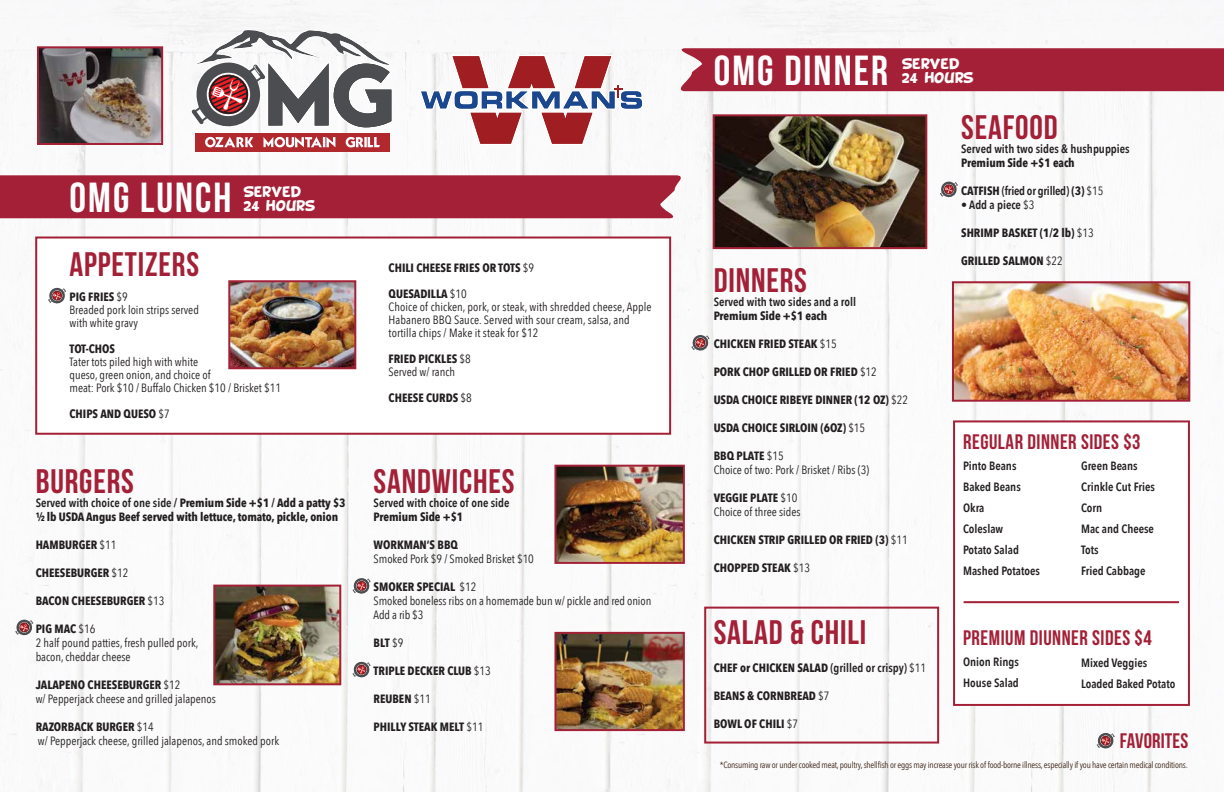
<style>
.page{position:relative;width:1224px;height:792px;background:#fff}
.page>*{position:absolute;margin:0;border:0;box-sizing:border-box;transform-origin:0 0}
.t1{font:42px "Bebas Neue";letter-spacing:.05em;color:#fff}
.t2{font:34px "Bebas Neue";letter-spacing:.025em;color:#a32036}
.t3{font:21px "Bebas Neue";letter-spacing:.025em;color:#a32036}
.t4{font:12px/14px "Avenir Next Condensed";color:#231f20}
.t5{font:700 12px/14px "Avenir Next Condensed";color:#231f20}
.t6{font:600 12px/21px "Avenir Next Condensed";color:#231f20}
.t7{font:600 12px "Avenir Next Condensed";letter-spacing:-.02em;color:#231f20}
.t8{font:12px/14px "BD Cartoon Shout";letter-spacing:.025em;color:#fff}
.t9{font:9px "Avenir Next Condensed";letter-spacing:-.02em;color:#3c2414}
.s1{font-weight:700}
.s2{font-weight:400}
.s3{font-weight:600}
</style>
<div class="page">
<img style="left:612px;top:0;width:589px;height:792px">
<img style="left:0;top:0;width:612px;height:792px">
<div style="left:35px;top:237px;width:636px;height:198px;background:#fff;border:2px solid #a32036"></div>
<svg style="left:0;top:174px;width:688px;height:45px;background:#a82f43"></svg>
<img style="left:955px;top:284px;width:232px;height:115px">
<div style="left:952px;top:281px;width:238px;height:121px;border:2px solid #a32036"></div>
<svg style="left:672px;top:47px;width:552px;height:45px;background:#a93145"></svg>
<div style="left:953px;top:420px;width:237px;height:286px;background:#fff;border:2px solid #a32036"></div>
<img style="left:40px;top:49px;width:120px;height:93px">
<div style="left:37px;top:46px;width:126px;height:99px;border:2px solid #a32036"></div>
<div style="left:704px;top:607px;width:235px;height:137px;border:2px solid #a32036"></div>
<div style="left:195px;top:133px;width:195px;height:19px;background:#b1292d"></div>
<svg style="left:191px;top:29px;width:201px;height:102px"></svg>
<svg style="left:205px;top:137px;width:48px;height:11px"></svg>
<svg style="left:263px;top:137px;width:72px;height:10px"></svg>
<svg style="left:346px;top:137px;width:34px;height:11px"></svg>
<svg style="left:419px;top:55px;width:224px;height:90px"></svg>
<svg style="left:1096px;top:732px;width:19px;height:18px"></svg>
<svg style="left:15px;top:619px;width:19px;height:17px"></svg>
<svg style="left:352px;top:578px;width:19px;height:17px"></svg>
<svg style="left:352px;top:661px;width:19px;height:18px"></svg>
<svg style="left:48px;top:287px;width:18px;height:17px"></svg>
<svg style="left:691px;top:334px;width:19px;height:18px"></svg>
<svg style="left:940px;top:181px;width:18px;height:17px"></svg>
<hr style="left:964px;top:601px;width:215px;height:2px;background:#a32036">
<img style="left:716px;top:117px;width:208px;height:129px">
<div style="left:713px;top:114px;width:214px;height:135px;border:2px solid #a32036"></div>
<img style="left:216px;top:588px;width:122px;height:94px">
<div style="left:213px;top:585px;width:128px;height:100px;border:2px solid #a32036"></div>
<img style="left:231px;top:283px;width:122px;height:83px">
<div style="left:228px;top:280px;width:128px;height:89px;border:2px solid #a32036"></div>
<img style="left:557px;top:635px;width:125px;height:93px">
<div style="left:554px;top:632px;width:131px;height:99px;border:2px solid #a32036"></div>
<img style="left:557px;top:468px;width:125px;height:93px">
<div style="left:554px;top:465px;width:131px;height:99px;border:2px solid #a32036"></div>
<h1 class="t1" style="left:69px;top:175px;width:164px">OMG LUNCH</h1>
<p class="t8" style="left:244px;top:185px;width:73px">SERVED<br>24 HOURS</p>
<h2 class="t2" style="left:69px;top:245px;width:131px">APPETIZERS</h2>
<p class="t4" style="left:69px;top:290px;width:131px;line-height:13px"><span class="s1">PIG FRIES</span> $9<br>Breaded pork loin strips served with white gravy</p>
<p class="t5" style="left:69px;top:342px;width:47px">TOT-CHOS</p>
<p class="t4" style="left:69px;top:355px;width:213px;line-height:13px">Tater tots piled high with white<br>queso, green onion, and choice of<br>meat: Pork $10 / Buffalo Chicken $10 / Brisket $11</p>
<p class="t5" style="left:69px;top:407px;width:102px">CHIPS AND QUESO <span class="s2">$7</span></p>
<h2 class="t2" style="left:36px;top:462px;width:100px">BURGERS</h2>
<p class="t5" style="left:36px;top:495px;width:311px"><span class="s3">Served with choice of one side</span> / Premium Side +$1 / Add a patty $3 ½ lb USDA Angus Beef served with lettuce, tomato, pickle, onion</p>
<p class="t5" style="left:36px;top:537px;width:82px">HAMBURGER <span class="s2">$11</span></p>
<p class="t5" style="left:36px;top:565px;width:94px">CHEESEBURGER <span class="s2">$12</span></p>
<p class="t5" style="left:36px;top:593px;width:130px">BACON CHEESEBURGER <span class="s2">$13</span></p>
<p class="t4" style="left:36px;top:621px;width:164px"><span class="s1">PIG MAC</span> $16<br>2 half pound patties, fresh pulled pork, bacon, cheddar cheese</p>
<p class="t4" style="left:36px;top:677px;width:182px"><span class="s1">JALAPENO CHEESEBURGER</span> $12<br>w/ Pepperjack cheese and grilled jalapenos</p>
<p class="t4" style="left:36px;top:719px;width:245px"><span class="s1">RAZORBACK BURGER</span> $14<br>w/ Pepperjack cheese, grilled jalapenos, and smoked pork</p>
<p class="t5" style="left:389px;top:255px;width:147px;line-height:26px">CHILI CHEESE FRIES OR TOTS <span class="s2">$9<br></span>QUESADILLA <span class="s2">$10</span></p>
<p class="t4" style="left:389px;top:300px;width:264px;line-height:13px">Choice of chicken, pork, or steak, with shredded cheese, Apple<br>Habanero BBQ Sauce. Served with sour cream, salsa, and tortilla chips / Make it steak for $12</p>
<p class="t4" style="left:389px;top:352px;width:84px;line-height:13px"><span class="s1">FRIED PICKLES</span> $8<br>Served w/ ranch</p>
<p class="t5" style="left:389px;top:391px;width:85px">CHEESE CURDS <span class="s2">$8</span></p>
<h2 class="t2" style="left:374px;top:462px;width:143px">SANDWICHES</h2>
<p class="t6" style="left:374px;top:492px;width:137px">Served with choice of one side</p>
<p class="t5" style="left:374px;top:509px;width:91px">Premium Side +$1</p>
<p class="t5" style="left:374px;top:537px;width:86px">WORKMAN’S BBQ</p>
<p class="t4" style="left:374px;top:551px;width:162px">Smoked Pork $9 / Smoked Brisket $10</p>
<p class="t4" style="left:374px;top:579px;width:279px"><span class="s1">SMOKER SPECIAL</span> $12<br>Smoked boneless ribs on a homemade bun w/ pickle and red onion<br>Add a rib $3</p>
<p class="t5" style="left:374px;top:635px;width:31px">BLT <span class="s2">$9</span></p>
<p class="t5" style="left:374px;top:663px;width:119px">TRIPLE DECKER CLUB <span class="s2">$13</span></p>
<p class="t5" style="left:374px;top:691px;width:59px">REUBEN <span class="s2">$11</span></p>
<p class="t5" style="left:374px;top:719px;width:111px">PHILLY STEAK MELT <span class="s2">$11</span></p>
<h1 class="t1" style="left:714px;top:47px;width:176px">OMG DINNER</h1>
<p class="t8" style="left:902px;top:57px;width:73px">SERVED<br>24 HOURS</p>
<h2 class="t2" style="left:714px;top:261px;width:95px">DINNERS</h2>
<p class="t6" style="left:714px;top:291px;width:144px">Served with two sides and a roll</p>
<p class="t5" style="left:714px;top:309px;width:115px">Premium Side +$1 each</p>
<p class="t5" style="left:714px;top:337px;width:125px">CHICKEN FRIED STEAK <span class="s2">$15</span></p>
<p class="t5" style="left:714px;top:365px;width:165px">PORK CHOP GRILLED OR FRIED <span class="s2">$12</span></p>
<p class="t5" style="left:714px;top:393px;width:196px">USDA CHOICE RIBEYE DINNER (12 OZ) <span class="s2">$22</span></p>
<p class="t5" style="left:714px;top:421px;width:153px">USDA CHOICE SIRLOIN (6OZ) <span class="s2">$15</span></p>
<p class="t4" style="left:714px;top:448px;width:157px"><span class="s1">BBQ PLATE</span> $15<br>Choice of two: Pork / Brisket / Ribs (3)</p>
<p class="t4" style="left:714px;top:490px;width:88px"><span class="s1">VEGGIE PLATE</span> $10<br>Choice of three sides</p>
<p class="t5" style="left:714px;top:533px;width:195px">CHICKEN STRIP GRILLED OR FRIED (3) <span class="s2">$11</span></p>
<p class="t5" style="left:714px;top:561px;width:98px">CHOPPED STEAK <span class="s2">$13</span></p>
<h2 class="t2" style="left:714px;top:613px;width:154px">SALAD &amp; CHILI</h2>
<p class="t5" style="left:714px;top:661px;width:214px">CHEF or CHICKEN SALAD <span class="s3">(grilled or crispy)</span> <span class="s2">$11</span></p>
<p class="t5" style="left:714px;top:689px;width:117px">BEANS &amp; CORNBREAD <span class="s2">$7</span></p>
<p class="t5" style="left:714px;top:716px;width:86px">BOWL OF CHILI <span class="s2">$7</span></p>
<h2 class="t2" style="left:961px;top:109px;width:98px">SEAFOOD</h2>
<p class="t6" style="left:961px;top:138px;width:170px">Served with two sides &amp; hushpuppies</p>
<p class="t5" style="left:961px;top:156px;width:115px">Premium Side +$1 each</p>
<p class="t7" style="left:961px;top:180px;width:144px"><span class="s1">CATFISH</span> (fried or grilled) <span class="s1">(3)</span> <span class="s2">$15</span></p>
<p class="t6" style="left:961px;top:194px;width:75px">• Add a piece <span class="s2">$3</span></p>
<p class="t5" style="left:961px;top:226px;width:134px">SHRIMP BASKET (1/2 lb) <span class="s2">$13</span></p>
<p class="t5" style="left:961px;top:254px;width:103px">GRILLED SALMON <span class="s2">$22</span></p>
<h3 class="t3" style="left:963px;top:430px;width:179px">REGULAR DINNER SIDES $3</h3>
<p class="t6" style="left:963px;top:455px;width:78px">Pinto Beans<br>Baked Beans<br>Okra<br>Coleslaw<br>Potato Salad<br>Mashed Potatoes</p>
<p class="t6" style="left:1081px;top:455px;width:75px">Green Beans<br>Crinkle Cut Fries<br>Corn<br>Mac and Cheese<br>Tots<br>Fried Cabbage</p>
<h3 class="t3" style="left:963px;top:626px;width:190px">PREMIUM DIUNNER SIDES $4</h3>
<p class="t6" style="left:963px;top:651px;width:57px">Onion Rings<br>House Salad</p>
<p class="t6" style="left:1081px;top:652px;width:96px">Mixed Veggies<br>Loaded Baked Potato</p>
<h3 class="t3" style="left:1120px;top:729px;width:70px">FAVORITES</h3>
<p class="t9" style="left:720px;top:757px;width:469px">*Consuming raw or under cooked meat, poultry, shellfish or eggs may increase your risk of food-borne illness, especially if you have certain medical conditions.</p>
</div>
